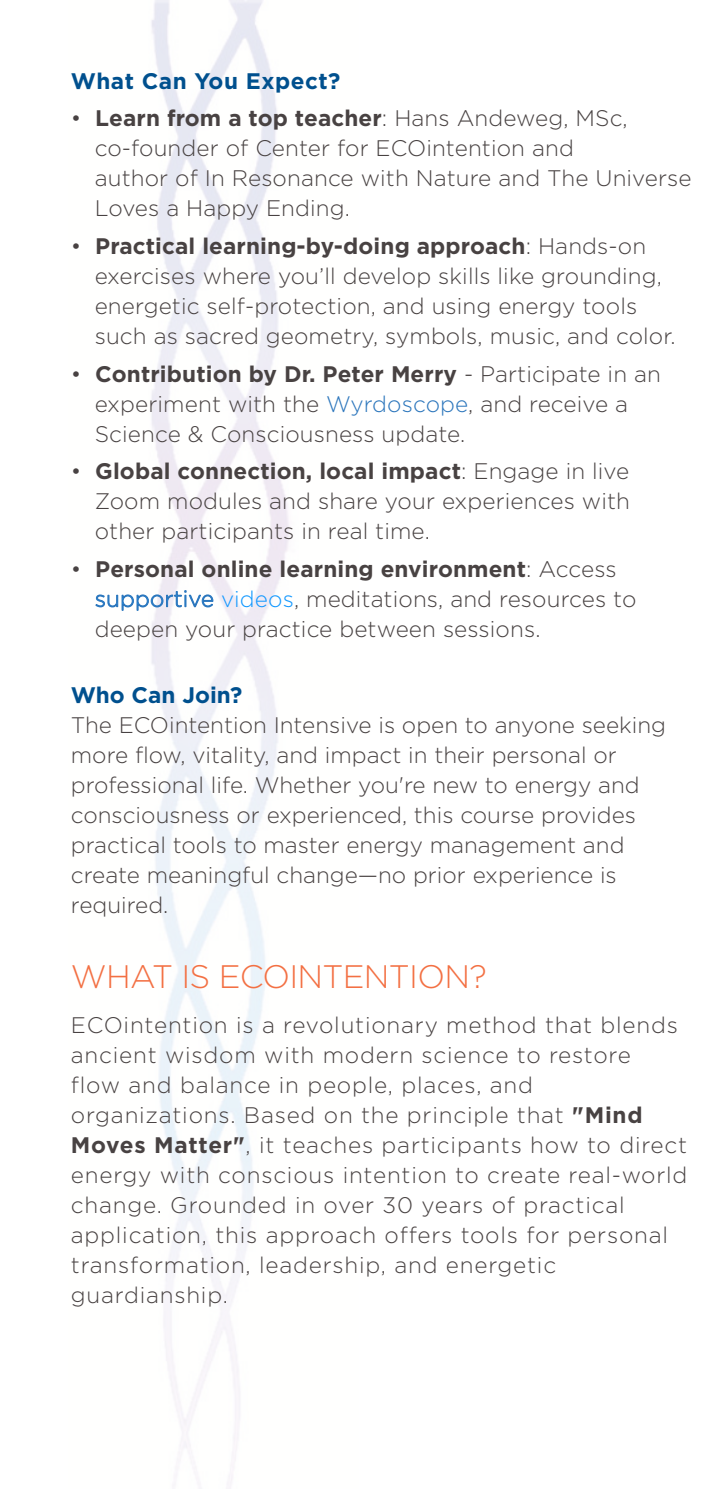
<style>
.page{position:relative;width:709px;height:1489px;background:#fff}
.page>*{position:absolute;margin:0;border:0;box-sizing:border-box;transform-origin:0 0}
.t1{font:300 32.5px "Gotham";letter-spacing:-.02em;color:#f37043}
.t2{font:300 22.5px "Gotham";letter-spacing:.005em;color:#484242}
.t3{font:300 22.5px "Gotham";letter-spacing:.035em;color:#484242}
.t4{font:700 22.5px "Gotham";letter-spacing:.005em;color:#484242}
.t5{font:700 22.5px "Gotham";letter-spacing:.015em;color:#00508e}
.s1{font-weight:300}
.s2{color:#2c76bc}
.s3{color:#1298ff}
.s4{font-weight:700}
</style>
<div class="page">
<img style="left:151px;top:0;width:138px;height:1483px">
<p class="t5" style="left:71px;top:71px;width:271px">What Can You Expect?</p>
<p class="t2" style="left:71px;top:108px;width:12px">•</p>
<p class="t4" style="left:95px;top:108px;width:534px">Learn from a top teacher<span class="s1">: Hans Andeweg, MSc,</span></p>
<p class="t2" style="left:95px;top:138px;width:480px">co-founder of Center for ECOintention and</p>
<p class="t2" style="left:95px;top:168px;width:598px">author of In Resonance with Nature and The Universe</p>
<p class="t2" style="left:95px;top:198px;width:257px">Loves a Happy Ending.</p>
<p class="t2" style="left:71px;top:236px;width:12px">•</p>
<p class="t4" style="left:95px;top:236px;width:552px">Practical learning-by-doing approach<span class="s1">: Hands-on</span></p>
<p class="t2" style="left:95px;top:266px;width:568px">exercises where you’ll develop skills like grounding,</p>
<p class="t2" style="left:95px;top:296px;width:544px">energetic self-protection, and using energy tools</p>
<p class="t2" style="left:95px;top:326px;width:582px">such as sacred geometry, symbols, music, and color.</p>
<p class="t2" style="left:71px;top:363px;width:12px">•</p>
<p class="t4" style="left:95px;top:363px;width:567px">Contribution by Dr. Peter Merry <span class="s1">- Participate in an</span></p>
<p class="t2" style="left:95px;top:393px;width:535px">experiment with the <span class="s2">Wyrdoscope</span>, and receive a</p>
<p class="t2" style="left:95px;top:423px;width:372px">Science &amp; Consciousness update.</p>
<p class="t2" style="left:71px;top:461px;width:12px">•</p>
<p class="t4" style="left:95px;top:461px;width:535px">Global connection, local impact<span class="s1">: Engage in live</span></p>
<p class="t2" style="left:95px;top:491px;width:537px">Zoom modules and share your experiences with</p>
<p class="t2" style="left:95px;top:521px;width:336px">other participants in real time.</p>
<p class="t2" style="left:71px;top:558px;width:12px">•</p>
<p class="t4" style="left:95px;top:558px;width:523px">Personal online learning environment<span class="s1">: Access</span></p>
<p class="t2" style="left:95px;top:588px;width:543px"><span class="s3">supportive videos</span>, meditations, and resources to</p>
<p class="t2" style="left:95px;top:618px;width:447px">deepen your practice between sessions.</p>
<p class="t5" style="left:71px;top:684px;width:173px">Who Can Join?</p>
<p class="t2" style="left:71px;top:714px;width:596px">The ECOintention Intensive is open to anyone seeking</p>
<p class="t2" style="left:71px;top:744px;width:547px">more flow, vitality, and impact in their personal or</p>
<p class="t2" style="left:71px;top:774px;width:570px">professional life. Whether you're new to energy and</p>
<p class="t2" style="left:71px;top:804px;width:566px">consciousness or experienced, this course provides</p>
<p class="t2" style="left:71px;top:834px;width:555px">practical tools to master energy management and</p>
<p class="t2" style="left:71px;top:864px;width:547px">create meaningful change—no prior experience is</p>
<p class="t2" style="left:71px;top:894px;width:99px">required.</p>
<p class="t1" style="left:71px;top:961px;width:417px">WHAT IS ECOINTENTION?</p>
<p class="t3" style="left:71px;top:1014px;width:608px">ECOintention is a revolutionary method that blends</p>
<p class="t3" style="left:71px;top:1044px;width:561px">ancient wisdom with modern science to restore</p>
<p class="t3" style="left:71px;top:1074px;width:463px">flow and balance in people, places, and</p>
<p class="t3" style="left:71px;top:1104px;width:573px">organizations. Based on the principle that <span class="s4">"Mind</span></p>
<p class="t3" style="left:71px;top:1134px;width:618px"><span class="s4">Moves Matter"</span>, it teaches participants how to direct</p>
<p class="t3" style="left:71px;top:1164px;width:618px">energy with conscious intention to create real-world</p>
<p class="t3" style="left:71px;top:1194px;width:555px">change. Grounded in over 30 years of practical</p>
<p class="t3" style="left:71px;top:1224px;width:598px">application, this approach offers tools for personal</p>
<p class="t3" style="left:71px;top:1254px;width:487px">transformation, leadership, and energetic</p>
<p class="t3" style="left:71px;top:1284px;width:158px">guardianship.</p>
</div>
